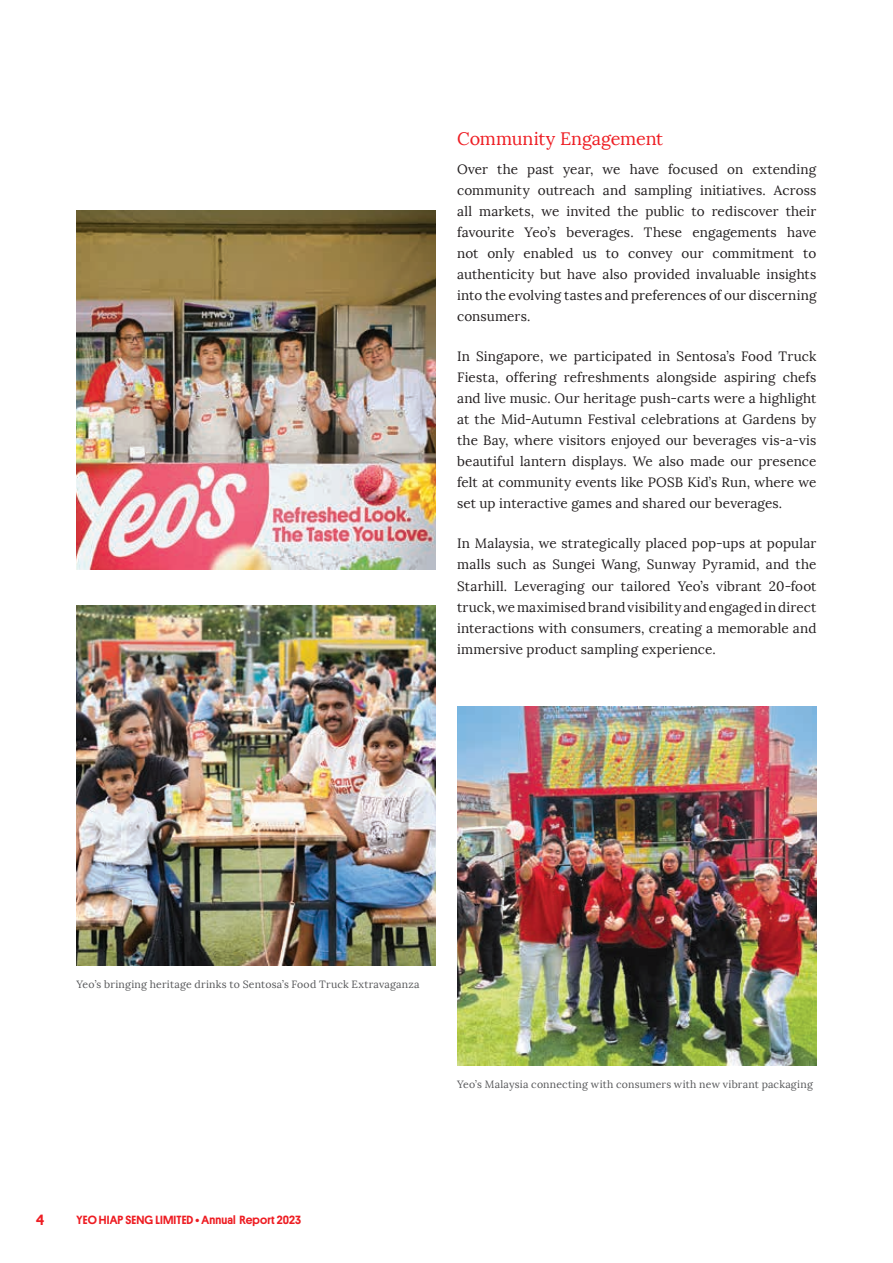
<style>
.page{position:relative;width:893px;height:1263px;background:#fff}
.page>*{position:absolute;margin:0;border:0;box-sizing:border-box;transform-origin:0 0}
.t1{font:18px "Lora";letter-spacing:-.01em;color:#ee1d23}
.t2{font:500 15px "Platform";color:#ee1d23}
.t3{font:13.5px/21px "Lora";letter-spacing:.005em;color:#231f20;text-align:justify}
.t4{font:500 12px "Platform";letter-spacing:.01em;color:#ee1d23}
.t5{font:10.5px "Lora";letter-spacing:.02em;color:#57585a}
</style>
<div class="page">
<img style="left:457px;top:706px;width:359px;height:359px">
<img style="left:77px;top:210px;width:359px;height:360px">
<img style="left:77px;top:606px;width:359px;height:359px">
<h1 class="t1" style="left:457px;top:127px;width:208px">Community Engagement</h1>
<p class="t3" style="left:457px;top:159px;width:361px">Over the past year, we have focused on extending community outreach and sampling initiatives. Across all markets, we invited the public to rediscover their favourite Yeo’s beverages. These engagements have not only enabled us to convey our commitment to authenticity but have also provided invaluable insights into the evolving tastes and preferences of our discerning consumers.</p>
<p class="t3" style="left:457px;top:346px;width:361px">In Singapore, we participated in Sentosa’s Food Truck Fiesta, offering refreshments alongside aspiring chefs and live music. Our heritage push-carts were a highlight at the Mid-Autumn Festival celebrations at Gardens by the Bay, where visitors enjoyed our beverages vis-a-vis beautiful lantern displays. We also made our presence felt at community events like POSB Kid’s Run, where we set up interactive games and shared our beverages.</p>
<p class="t3" style="left:457px;top:533px;width:361px">In Malaysia, we strategically placed pop-ups at popular malls such as Sungei Wang, Sunway Pyramid, and the Starhill. Leveraging our tailored Yeo’s vibrant 20-foot truck, we maximised brand visibility and engaged in direct interactions with consumers, creating a memorable and immersive product sampling experience.</p>
<p class="t5" style="left:77px;top:978px;width:344px">Yeo’s bringing heritage drinks to Sentosa’s Food Truck Extravaganza</p>
<p class="t5" style="left:457px;top:1078px;width:357px">Yeo’s Malaysia connecting with consumers with new vibrant packaging</p>
<p class="t2" style="left:36px;top:1209px;width:10px">4</p>
<p class="t4" style="left:77px;top:1211px;width:226px">YEO HIAP SENG LIMITED • Annual Report 2023</p>
</div>
